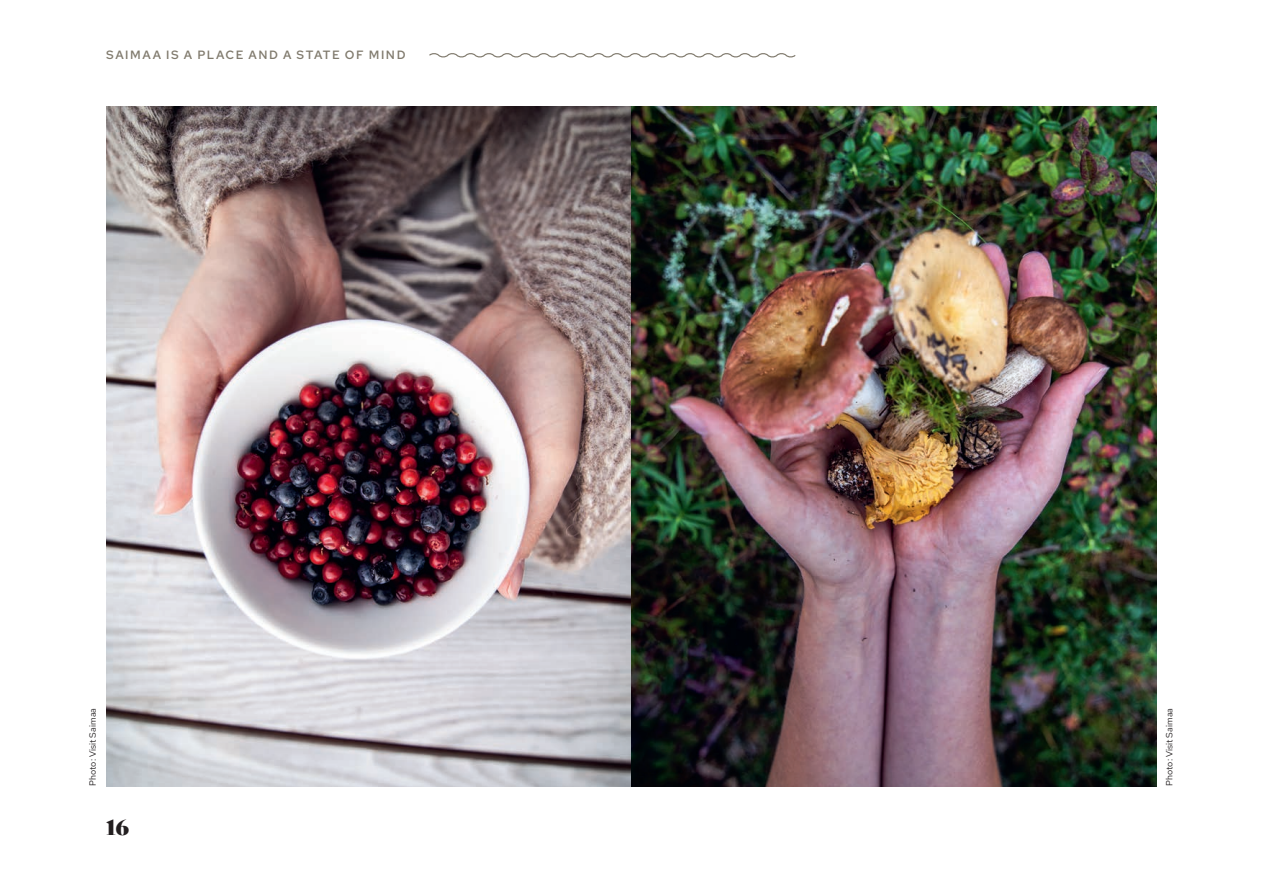
<style>
.page{position:relative;width:1263px;height:893px;background:#fff}
.page>*{position:absolute;margin:0;border:0;box-sizing:border-box;transform-origin:0 0}
.t1{font:21px "Bely Display";color:#231f20}
.t2{font:500 12px "Red Hat Text";letter-spacing:.125em;color:#817b6e}
.t3{font:9px "Red Hat Text";color:#231f20}
</style>
<div class="page">
<svg style="left:429px;top:53px;width:367px;height:5px"></svg>
<img style="left:106px;top:106px;width:525px;height:681px">
<img style="left:631px;top:106px;width:526px;height:681px">
<h2 class="t2" style="left:106px;top:47px;width:301px">SAIMAA IS A PLACE AND A STATE OF MIND</h2>
<p class="t3" style="left:87px;top:786px;width:79px;rotate:-90deg">Photo: Visit Saimaa</p>
<p class="t3" style="left:1163px;top:786px;width:79px;rotate:-90deg">Photo: Visit Saimaa</p>
<h1 class="t1" style="left:106px;top:810px;width:24px">16</h1>
</div>
